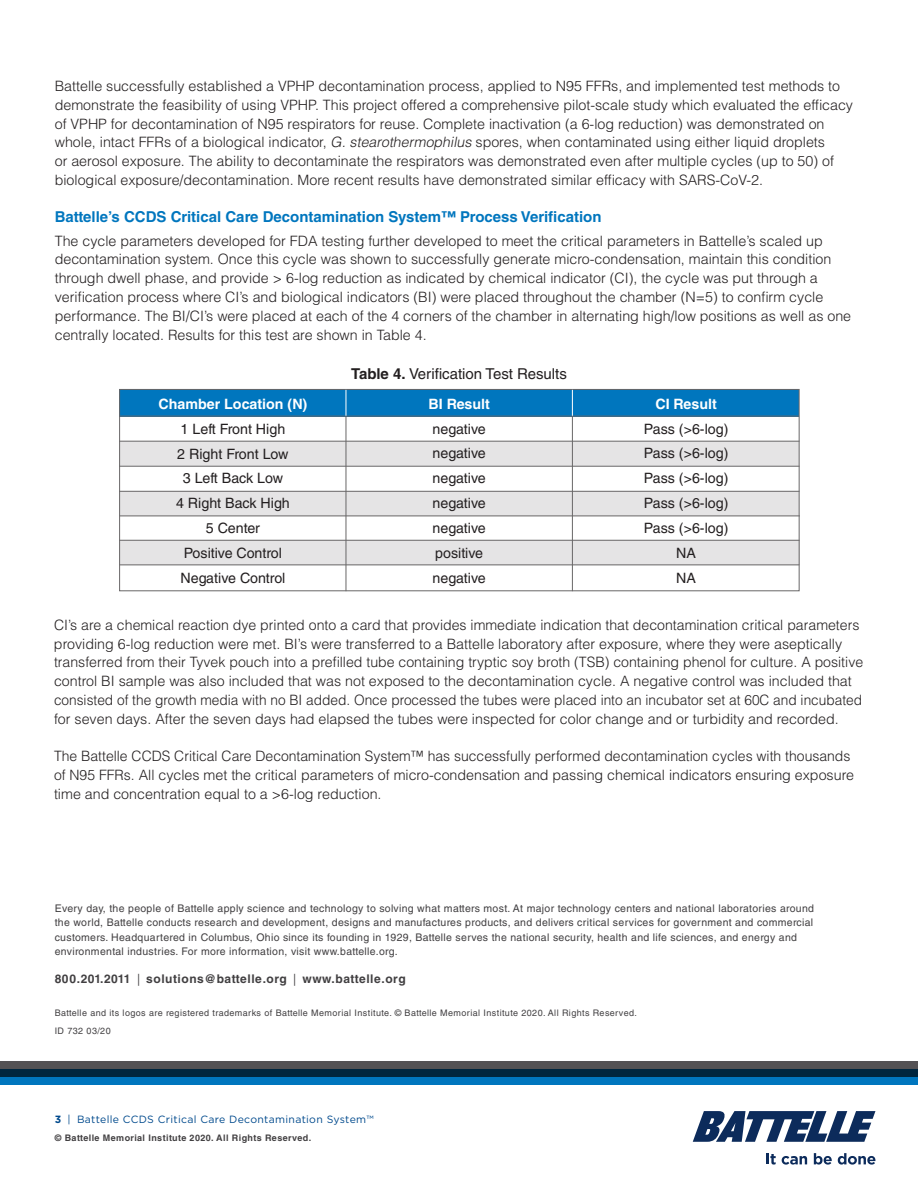
<style>
.page{position:relative;width:918px;height:1188px;background:#fff}
.page>*{position:absolute;margin:0;border:0;box-sizing:border-box;transform-origin:0 0}
.t1{font:700 15px "Helvetica LT Std";color:#0076be}
.t2{font:15px "Helvetica LT Std";color:#231f20}
.t3{font:300 14.25px/18.8px "Helvetica LT Std";color:#231f20}
.t4{font:14.25px/24.9px "Helvetica LT Std";color:#231f20;text-align:center}
.t5{font:700 14.25px "Helvetica LT Std";color:#fff}
.t6{font:700 12px "Helvetica LT Std";letter-spacing:.045em;color:#413f41}
.t7{font:10.5px/14.2px "Helvetica LT Std";letter-spacing:.03em;color:#413f41}
.t8{font:10.5px "Gotham";letter-spacing:.03em;color:#004a8d}
.t9{font:9px/18.8px "Helvetica LT Std";letter-spacing:.045em;color:#413f41}
.t10{font:700 9px "Helvetica LT Std";letter-spacing:.045em;color:#413f41}
.s1{font-style:italic}
.s2{font-weight:700}
</style>
<div class="page">
<div style="left:119px;top:540px;width:680px;height:24px;background:#e5e4e5"></div>
<svg style="left:693px;top:1111px;width:182px;height:31px"></svg>
<svg style="left:766px;top:1154px;width:10px;height:11px"></svg>
<svg style="left:782px;top:1156px;width:25px;height:9px"></svg>
<svg style="left:814px;top:1153px;width:18px;height:12px"></svg>
<svg style="left:838px;top:1153px;width:37px;height:12px"></svg>
<svg style="left:0;top:1062px;width:918px;height:8px;background:#494c51"></svg>
<svg style="left:0;top:1070px;width:918px;height:15px;background:#005082"></svg>
<div style="left:119px;top:442px;width:680px;height:24px;background:#e5e4e5"></div>
<div style="left:119px;top:492px;width:680px;height:24px;background:#e5e4e5"></div>
<div style="left:119px;top:389px;width:680px;height:27px;background:#0076be"></div>
<div style="left:119px;top:389px;width:681px;height:202px;border:1px solid #686667"></div>
<hr style="left:119px;top:441px;width:681px;height:1px;background:#686667">
<hr style="left:119px;top:466px;width:681px;height:1px;background:#686667">
<hr style="left:119px;top:491px;width:681px;height:1px;background:#686667">
<hr style="left:120px;top:416px;width:679px;height:1px;background:#686667">
<hr style="left:346px;top:416px;width:1px;height:175px;background:#686667">
<hr style="left:572px;top:416px;width:1px;height:175px;background:#686667">
<svg style="left:346px;top:390px;width:1px;height:26px"></svg>
<svg style="left:572px;top:390px;width:1px;height:26px"></svg>
<hr style="left:120px;top:516px;width:680px;height:1px;background:#686667">
<hr style="left:119px;top:540px;width:681px;height:1px;background:#686667">
<hr style="left:120px;top:565px;width:679px;height:1px;background:#686667">
<p class="t3" style="left:55px;top:77px;width:800px">Battelle successfully established a VPHP decontamination process, applied to N95 FFRs, and implemented test methods to demonstrate the feasibility of using VPHP. This project offered a comprehensive pilot-scale study which evaluated the efficacy of VPHP for decontamination of N95 respirators for reuse. Complete inactivation (a 6-log reduction) was demonstrated on whole, intact FFRs of a biological indicator, <span class="s1">G. stearothermophilus</span> spores, when contaminated using either liquid droplets<br>or aerosol exposure. The ability to decontaminate the respirators was demonstrated even after multiple cycles (up to 50) of biological exposure/decontamination. More recent results have demonstrated similar efficacy with SARS-CoV-2.</p>
<p class="t1" style="left:55px;top:208px;width:548px">Battelle’s CCDS Critical Care Decontamination System™ Process Verification</p>
<p class="t3" style="left:55px;top:231px;width:798px">The cycle parameters developed for FDA testing further developed to meet the critical parameters in Battelle’s scaled up decontamination system. Once this cycle was shown to successfully generate micro-condensation, maintain this condition through dwell phase, and provide &gt; 6-log reduction as indicated by chemical indicator (CI), the cycle was put through a verification process where CI’s and biological indicators (BI) were placed throughout the chamber (N=5) to confirm cycle performance. The BI/CI’s were placed at each of the 4 corners of the chamber in alternating high/low positions as well as one centrally located. Results for this test are shown in Table 4.</p>
<p class="t5" style="left:159px;top:395px;width:150px">Chamber Location (N)</p>
<p class="t4" style="left:176px;top:416px;width:115px">1 Left Front High<br>2 Right Front Low<br>3 Left Back Low<br>4 Right Back High<br>5 Center<br>Positive Control<br>Negative Control</p>
<p class="t2" style="left:351px;top:365px;width:217px"><span class="s2">Table 4.</span> Verification Test Results</p>
<p class="t5" style="left:428px;top:395px;width:63px">BI Result</p>
<p class="t4" style="left:433px;top:416px;width:55px;text-align:left">negative negative negative negative negative positive negative</p>
<p class="t5" style="left:655px;top:395px;width:63px">CI Result</p>
<p class="t4" style="left:644px;top:416px;width:86px">Pass (&gt;6-log)<br>Pass (&gt;6-log)<br>Pass (&gt;6-log)<br>Pass (&gt;6-log)<br>Pass (&gt;6-log)<br>NA<br>NA</p>
<p class="t3" style="left:54px;top:615px;width:811px">CI’s are a chemical reaction dye printed onto a card that provides immediate indication that decontamination critical parameters providing 6-log reduction were met. BI’s were transferred to a Battelle laboratory after exposure, where they were aseptically transferred from their Tyvek pouch into a prefilled tube containing tryptic soy broth (TSB) containing phenol for culture. A positive control BI sample was also included that was not exposed to the decontamination cycle. A negative control was included that consisted of the growth media with no BI added. Once processed the tubes were placed into an incubator set at 60C and incubated for seven days. After the seven days had elapsed the tubes were inspected for color change and or turbidity and recorded.</p>
<p class="t3" style="left:54px;top:747px;width:802px">The Battelle CCDS Critical Care Decontamination System™ has successfully performed decontamination cycles with thousands of N95 FFRs. All cycles met the critical parameters of micro-condensation and passing chemical indicators ensuring exposure time and concentration equal to a &gt;6-log reduction.</p>
<p class="t7" style="left:55px;top:901px;width:761px">Every day, the people of Battelle apply science and technology to solving what matters most. At major technology centers and national laboratories around the world, Battelle conducts research and development, designs and manufactures products, and delivers critical services for government and commercial customers. Headquartered in Columbus, Ohio since its founding in 1929, Battelle serves the national security, health and life sciences, and energy and environmental industries. For more information, visit www.battelle.org.</p>
<p class="t6" style="left:55px;top:972px;width:77px">800.201.2011</p>
<p class="t6" style="left:146px;top:972px;width:142px">solutions@battelle.org</p>
<p class="t6" style="left:303px;top:972px;width:105px">www.battelle.org</p>
<p class="t9" style="left:55px;top:1003px;width:584px">Battelle and its logos are registered trademarks of Battelle Memorial Institute. © Battelle Memorial Institute 2020. All Rights Reserved.<br>ID 732 03/20</p>
<p class="t8" style="left:55px;top:1113px;width:321px"><span class="s2">3</span> | Battelle CCDS Critical Care Decontamination System™</p>
<p class="t10" style="left:55px;top:1133px;width:258px">© Battelle Memorial Institute 2020. All Rights Reserved.</p>
</div>
